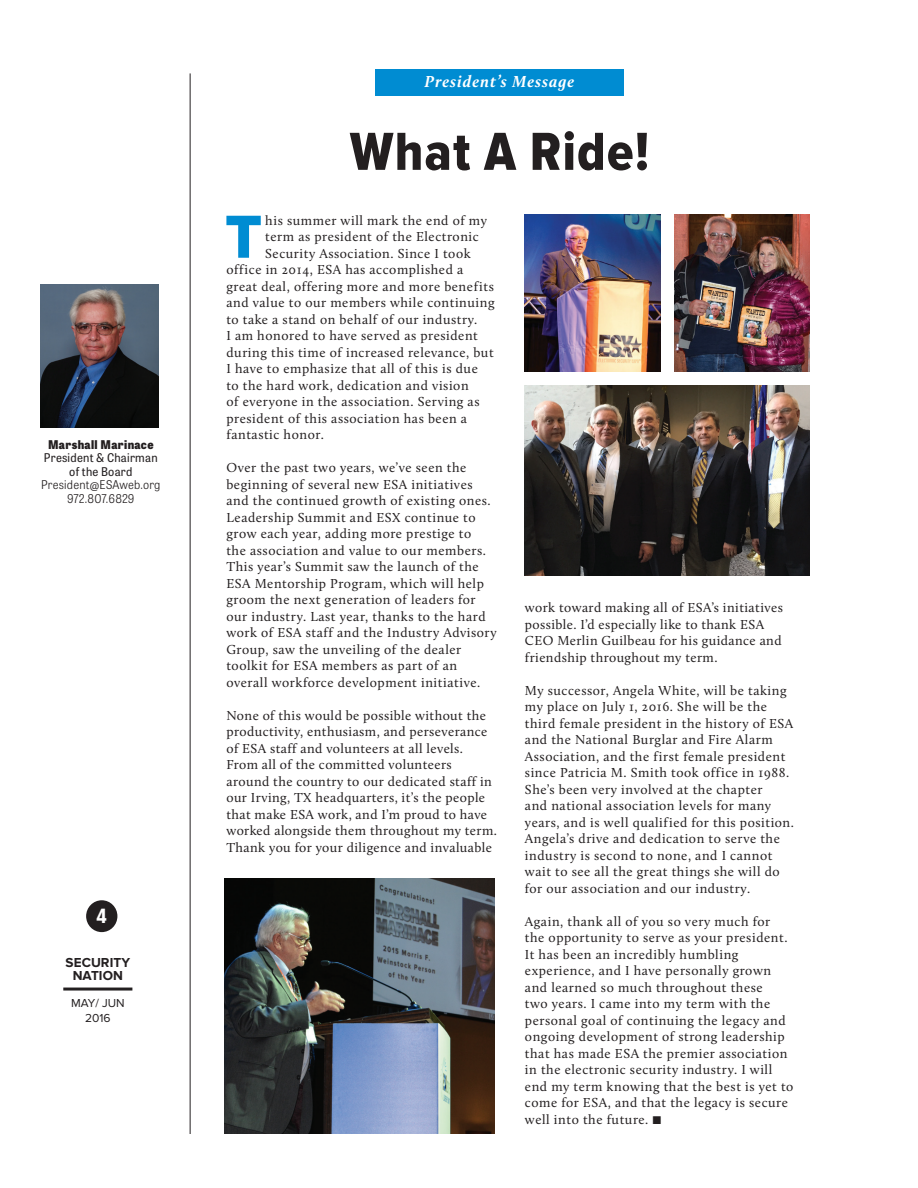
<style>
.page{position:relative;width:918px;height:1188px;background:#fff}
.page>*{position:absolute;margin:0;border:0;box-sizing:border-box;transform-origin:0 0}
.t1{font:63px "Proxima Nova Extrabld";color:#008cd2}
.t2{font:55.5px "Proxima Nova Cond Extrabld";letter-spacing:.02em;color:#231f20}
.t3{font:700 19.5px "Tablet Gothic Narrow";color:#fff}
.t4{font:italic 700 16.5px "Calluna";letter-spacing:.06em;color:#fff}
.t5{font:13.5px/16.5px "Calluna";letter-spacing:.04em;color:#231f20}
.t6{font:700 13.5px/13.5px "Proxima Nova";letter-spacing:.005em;color:#231f20;text-align:center}
.t7{font:300 12px/13.5px "Tablet Gothic Narrow";letter-spacing:.015em;color:#231f20;text-align:center}
.t8{font:12px/13.5px "Tablet Gothic Narrow";letter-spacing:.02em;color:#231f20;text-align:center}
.t9{font:800 12px "Tablet Gothic Narrow";letter-spacing:.03em;color:#231f20}
.t10{font:12px/15px "Proxima Nova";color:#231f20;text-align:center}
.s1{font-family:"Proxima Nova"}
</style>
<div class="page">
<div style="left:86px;top:900px;width:31px;height:32px;background:#231f20;border-radius:50%"></div>
<hr style="left:63px;top:988px;width:69px;height:3px;background:#231f20">
<hr style="left:190px;top:73px;width:1px;height:1061px;background:#231f20">
<img style="left:40px;top:284px;width:119px;height:143px">
<div style="left:375px;top:69px;width:249px;height:27px;background:#008cd2"></div>
<img style="left:224px;top:878px;width:271px;height:255px">
<img style="left:525px;top:215px;width:136px;height:157px">
<img style="left:674px;top:215px;width:136px;height:157px">
<img style="left:525px;top:385px;width:285px;height:190px">
<p class="t9" style="left:48px;top:435px;width:107px">Marshall Marinace</p>
<p class="t8" style="left:44px;top:451px;width:115px">President &amp; Chairman of the Board</p>
<p class="t7" style="left:41px;top:478px;width:121px">President@ESAweb.org<br>972.807.6829</p>
<h3 class="t3" style="left:96px;top:902px;width:12px">4</h3>
<p class="t6" style="left:66px;top:956px;width:66px">SECURITY<br>NATION</p>
<p class="t10" style="left:71px;top:996px;width:55px">MAY/ JUN<br>2016</p>
<p class="t4" style="left:425px;top:71px;width:151px">President’s Message</p>
<h2 class="t2" style="left:350px;top:120px;width:301px">What A Ride!</h2>
<h1 class="t1" style="left:225px;top:200px;width:39px">T</h1>
<p class="t5" style="left:265px;top:212px;width:223px">his summer will mark the end of my</p>
<p class="t5" style="left:265px;top:228px;width:215px">term as president of the Electronic</p>
<p class="t5" style="left:265px;top:245px;width:207px">Security Association. Since I took</p>
<p class="t5" style="left:226px;top:261px;width:238px">office in 2014, ESA has accomplished a</p>
<p class="t5" style="left:226px;top:278px;width:269px">great deal, offering more and more benefits</p>
<p class="t5" style="left:226px;top:294px;width:270px">and value to our members while continuing</p>
<p class="t5" style="left:226px;top:311px;width:253px">to take a stand on behalf of our industry.</p>
<p class="t5" style="left:226px;top:327px;width:253px">I am honored to have served as president</p>
<p class="t5" style="left:226px;top:344px;width:269px">during this time of increased relevance, but</p>
<p class="t5" style="left:226px;top:360px;width:253px">I have to emphasize that all of this is due</p>
<p class="t5" style="left:226px;top:377px;width:244px">to the hard work, dedication and vision</p>
<p class="t5" style="left:226px;top:393px;width:255px">of everyone in the association. Serving as</p>
<p class="t5" style="left:226px;top:410px;width:242px">president of this association has been a</p>
<p class="t5" style="left:226px;top:426px;width:99px">fantastic honor.</p>
<p class="t5" style="left:226px;top:459px;width:272px">Over the past two years, we’ve seen the beginning of several new ESA initiatives and the continued growth of existing ones.<br>Leadership Summit and ESX continue to grow each year, adding more prestige to<br>the association and value to our members.<br>This year’s Summit saw the launch of the ESA Mentorship Program, which will help groom the next generation of leaders for our industry. Last year, thanks to the hard work of ESA staff and the Industry Advisory Group, saw the unveiling of the dealer toolkit for ESA members as part of an overall workforce development initiative.</p>
<p class="t5" style="left:226px;top:707px;width:272px">None of this would be possible without the productivity, enthusiasm, and perseverance of ESA staff and volunteers at all levels.<br>From all of the committed volunteers around the country to our dedicated staff in our Irving, TX headquarters, it’s the people that make ESA work, and I’m proud to have worked alongside them throughout my term.<br>Thank you for your diligence and invaluable</p>
<p class="t5" style="left:525px;top:600px;width:259px">work toward making all of ESA’s initiatives possible. I’d especially like to thank ESA CEO Merlin Guilbeau for his guidance and friendship throughout my term.</p>
<p class="t5" style="left:525px;top:682px;width:271px">My successor, Angela White, will be taking my place on July 1, 2016. She will be the third female president in the history of ESA and the National Burglar and Fire Alarm Association, and the first female president since Patricia M. Smith took office in 1988.<br>She’s been very involved at the chapter<br>and national association levels for many years, and is well qualified for this position.<br>Angela’s drive and dedication to serve the industry is second to none, and I cannot wait to see all the great things she will do for our association and our industry.</p>
<p class="t5" style="left:525px;top:913px;width:270px">Again, thank all of you so very much for<br>the opportunity to serve as your president.<br>It has been an incredibly humbling experience, and I have personally grown and learned so much throughout these<br>two years. I came into my term with the personal goal of continuing the legacy and ongoing development of strong leadership that has made ESA the premier association in the electronic security industry. I will end my term knowing that the best is yet to come for ESA, and that the legacy is secure well into the future. <span class="s1">■</span></p>
</div>
